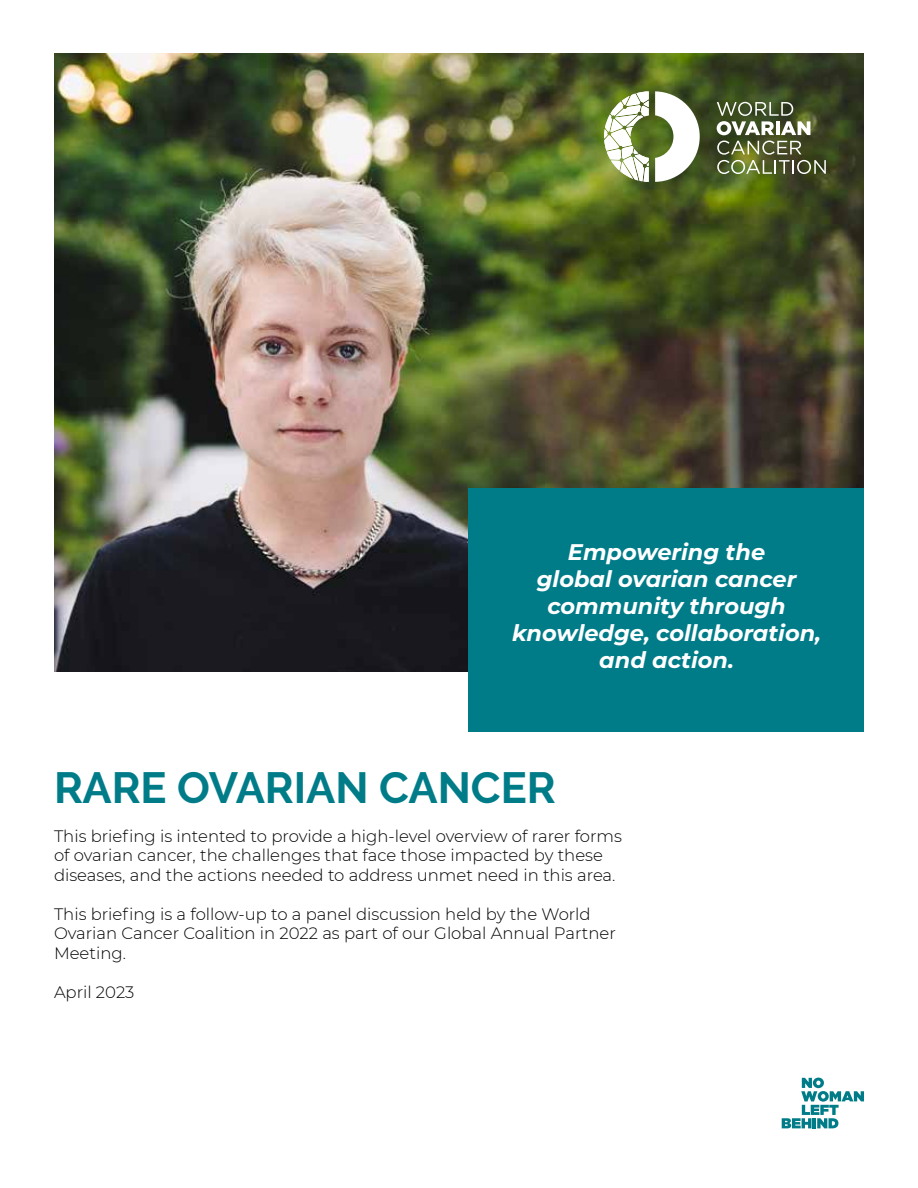
<style>
.page{position:relative;width:918px;height:1188px;background:#fff}
.page>*{position:absolute;margin:0;border:0;box-sizing:border-box;transform-origin:0 0}
.t1{font:700 43.5px "Raleway";color:#007c89}
.t2{font:italic 700 22.5px/27px "Montserrat";color:#fff;text-align:center}
.t3{font:300 16.5px/19.5px "Montserrat";color:#000}
</style>
<div class="page">
<img style="left:54px;top:53px;width:810px;height:619px">
<svg style="left:782px;top:1078px;width:82px;height:50px"></svg>
<div style="left:468px;top:488px;width:396px;height:244px;background:#007c89"></div>
<svg style="left:604px;top:91px;width:45px;height:91px"></svg>
<svg style="left:655px;top:91px;width:45px;height:91px"></svg>
<svg style="left:717px;top:102px;width:93px;height:33px"></svg>
<svg style="left:717px;top:141px;width:109px;height:33px;background:#6c744c"></svg>
<h2 class="t2" style="left:512px;top:537px;width:311px">Empowering the<br>global ovarian cancer community through knowledge, collaboration, and action.</h2>
<h1 class="t1" style="left:54px;top:762px;width:503px">RARE OVARIAN CANCER</h1>
<p class="t3" style="left:54px;top:825px;width:570px">This briefing is intented to provide a high-level overview of rarer forms of ovarian cancer, the challenges that face those impacted by these diseases, and the actions needed to address unmet need in this area.</p>
<p class="t3" style="left:54px;top:903px;width:563px">This briefing is a follow-up to a panel discussion held by the World<br>Ovarian Cancer Coalition in 2022 as part of our Global Annual Partner<br>Meeting.</p>
<p class="t3" style="left:54px;top:981px;width:82px">April 2023</p>
</div>
